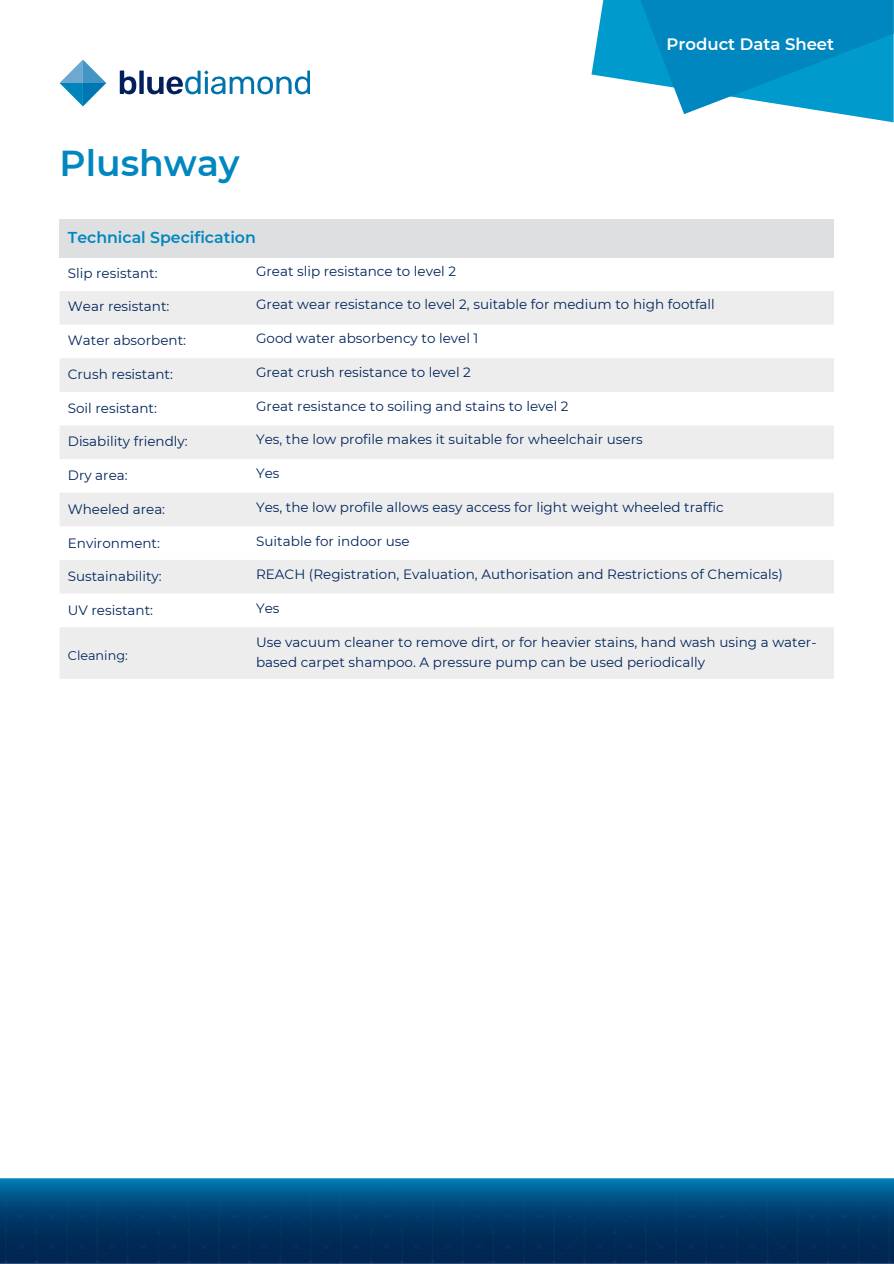
<style>
.page{position:relative;width:894px;height:1264px;background:#fff}
.page>*{position:absolute;margin:0;border:0;box-sizing:border-box;transform-origin:0 0}
.t1{font:600 36px "Montserrat";color:#0087bf}
.t2{font:600 16.5px "Montserrat";color:#fff}
.t3{font:600 15.75px "Montserrat";color:#0087bf}
.t4{font:13.5px "Montserrat";color:#002459}
.t5{font:12.75px "Montserrat";color:#002459}
</style>
<div class="page">
<img style="left:0;top:1178px;width:893px;height:85px">
<svg style="left:60px;top:60px;width:46px;height:46px"></svg>
<svg style="left:120px;top:70px;width:190px;height:24px"></svg>
<img style="left:0;top:1180px;width:892px;height:81px">
<div style="left:60px;top:219px;width:773px;height:38px;background:#dedfe0"></div>
<svg style="left:60px;top:291px;width:773px;height:387px;fill:#ededee"></svg>
<svg style="left:591px;top:0;width:302px;height:122px"></svg>
<h2 class="t1" style="left:60px;top:141px;width:182px">Plushway</h2>
<h2 class="t3" style="left:68px;top:228px;width:189px">Technical Specification</h2>
<h1 class="t2" style="left:666px;top:34px;width:169px">Product Data Sheet</h1>
<p class="t4" style="left:68px;top:264px;width:91px">Slip resistant:</p>
<p class="t4" style="left:68px;top:298px;width:103px">Wear resistant:</p>
<p class="t4" style="left:68px;top:332px;width:120px">Water absorbent:</p>
<p class="t4" style="left:68px;top:366px;width:107px">Crush resistant:</p>
<p class="t4" style="left:68px;top:399px;width:91px">Soil resistant:</p>
<p class="t4" style="left:68px;top:433px;width:121px">Disability friendly:</p>
<p class="t4" style="left:68px;top:467px;width:61px">Dry area:</p>
<p class="t4" style="left:68px;top:501px;width:99px">Wheeled area:</p>
<p class="t4" style="left:68px;top:534px;width:94px">Environment:</p>
<p class="t4" style="left:68px;top:568px;width:95px">Sustainability:</p>
<p class="t4" style="left:68px;top:602px;width:87px">UV resistant:</p>
<p class="t5" style="left:68px;top:648px;width:61px">Cleaning:</p>
<p class="t4" style="left:256px;top:262px;width:201px">Great slip resistance to level 2</p>
<p class="t4" style="left:256px;top:296px;width:460px">Great wear resistance to level 2, suitable for medium to high footfall</p>
<p class="t4" style="left:256px;top:330px;width:224px">Good water absorbency to level 1</p>
<p class="t4" style="left:256px;top:364px;width:216px">Great crush resistance to level 2</p>
<p class="t4" style="left:256px;top:397px;width:314px">Great resistance to soiling and stains to level 2</p>
<p class="t4" style="left:256px;top:431px;width:388px">Yes, the low profile makes it suitable for wheelchair users</p>
<p class="t4" style="left:256px;top:465px;width:25px">Yes</p>
<p class="t4" style="left:256px;top:499px;width:469px">Yes, the low profile allows easy access for light weight wheeled traffic</p>
<p class="t4" style="left:256px;top:532px;width:155px">Suitable for indoor use</p>
<p class="t4" style="left:256px;top:566px;width:528px">REACH (Registration, Evaluation, Authorisation and Restrictions of Chemicals)</p>
<p class="t4" style="left:256px;top:600px;width:25px">Yes</p>
<p class="t4" style="left:256px;top:634px;width:561px">Use vacuum cleaner to remove dirt, or for heavier stains, hand wash using a water-</p>
<p class="t4" style="left:256px;top:654px;width:450px">based carpet shampoo. A pressure pump can be used periodically</p>
</div>
